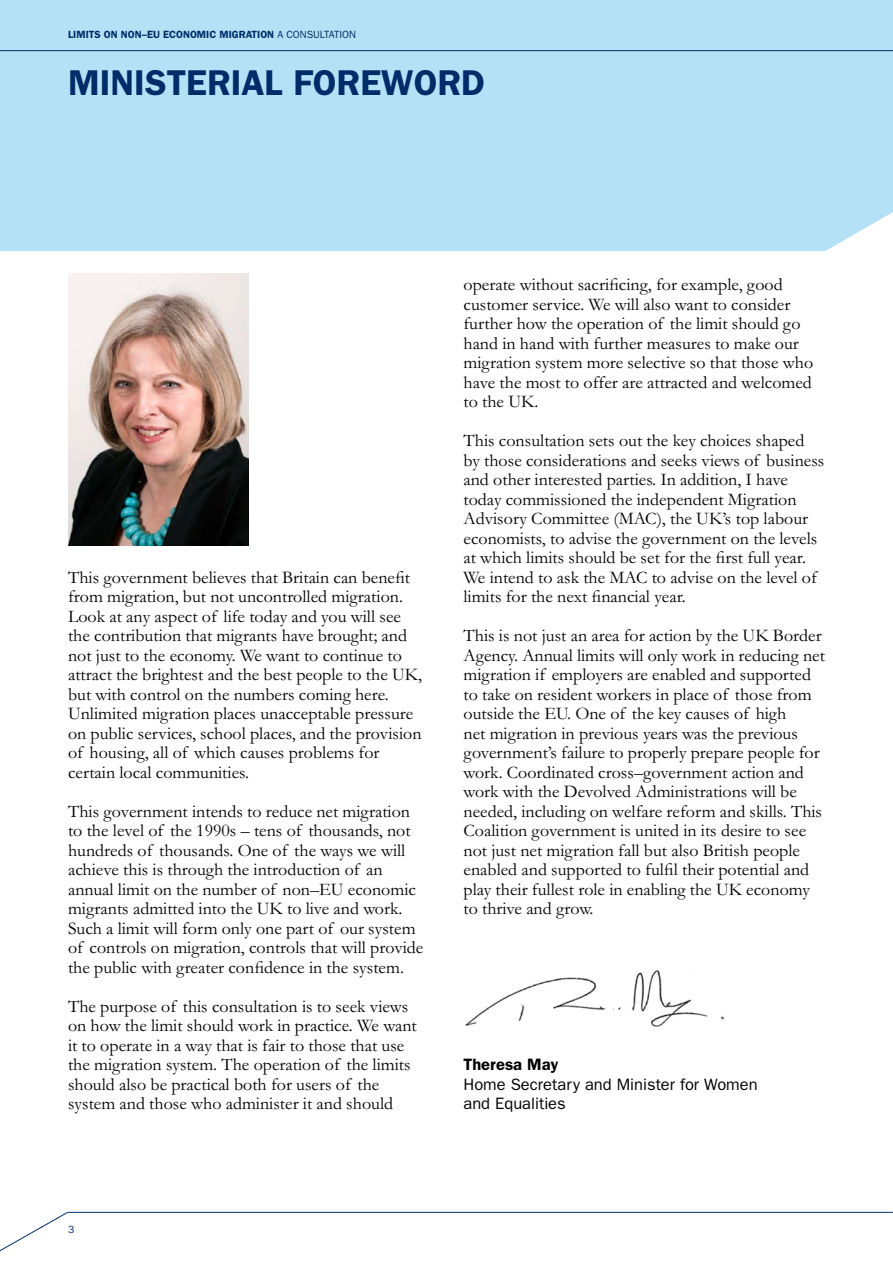
<style>
.page{position:relative;width:893px;height:1263px;background:#fff}
.page>*{position:absolute;margin:0;border:0;box-sizing:border-box;transform-origin:0 0}
.t1{font:600 36px "Franklin Gothic";color:#002d69}
.t2{font:18px/19.5px "Garamond";color:#000}
.t3{font:16.5px/19.5px "Franklin Gothic";color:#000}
.t4{font:600 16.5px "Franklin Gothic";color:#000}
.t5{font:600 10.5px "Franklin Gothic";color:#002d69}
.s1{font-weight:400}
</style>
<div class="page">
<hr style="left:68px;top:1212px;width:825px;height:1px;background:#002d69">
<svg style="left:0;top:1211px;width:69px;height:41px"></svg>
<div style="left:0;top:0;width:893px;height:251px;background:#b5e1f6"></div>
<hr style="left:0;top:50px;width:893px;height:1px;background:#002d69">
<img style="left:68px;top:273px;width:181px;height:272px">
<img style="left:465px;top:970px;width:259px;height:57px">
<p class="t5" style="left:68px;top:28px;width:289px">LIMITS ON NON–EU ECONOMIC MIGRATION <span class="s1">A CONSULTATION</span></p>
<h1 class="t1" style="left:68px;top:61px;width:418px">MINISTERIAL FOREWORD</h1>
<p class="t2" style="left:68px;top:567px;width:356px">This government believes that Britain can benefit from migration, but not uncontrolled migration.<br>Look at any aspect of life today and you will see the contribution that migrants have brought; and not just to the economy. We want to continue to attract the brightest and the best people to the UK, but with control on the numbers coming here.<br>Unlimited migration places unacceptable pressure on public services, school places, and the provision of housing, all of which causes problems for certain local communities.</p>
<p class="t2" style="left:68px;top:801px;width:357px">This government intends to reduce net migration to the level of the 1990s – tens of thousands, not hundreds of thousands. One of the ways we will achieve this is through the introduction of an annual limit on the number of non–EU economic migrants admitted into the UK to live and work.<br>Such a limit will form only one part of our system of controls on migration, controls that will provide the public with greater confidence in the system.</p>
<p class="t2" style="left:68px;top:996px;width:350px">The purpose of this consultation is to seek views on how the limit should work in practice. We want it to operate in a way that is fair to those that use the migration system. The operation of the limits should also be practical both for users of the system and those who administer it and should</p>
<p class="t2" style="left:463px;top:275px;width:351px">operate without sacrificing, for example, good customer service. We will also want to consider further how the operation of the limit should go hand in hand with further measures to make our migration system more selective so that those who have the most to offer are attracted and welcomed to the UK.</p>
<p class="t2" style="left:463px;top:431px;width:363px">This consultation sets out the key choices shaped by those considerations and seeks views of business and other interested parties. In addition, I have today commissioned the independent Migration Advisory Committee (MAC), the UK’s top labour economists, to advise the government on the levels at which limits should be set for the first full year.<br>We intend to ask the MAC to advise on the level of limits for the next financial year.</p>
<p class="t2" style="left:463px;top:626px;width:363px">This is not just an area for action by the UK Border Agency. Annual limits will only work in reducing net migration if employers are enabled and supported to take on resident workers in place of those from outside the EU. One of the key causes of high<br>net migration in previous years was the previous government’s failure to properly prepare people for work. Coordinated cross–government action and work with the Devolved Administrations will be needed, including on welfare reform and skills. This Coalition government is united in its desire to see not just net migration fall but also British people enabled and supported to fulfil their potential and play their fullest role in enabling the UK economy to thrive and grow.</p>
<p class="t4" style="left:463px;top:1055px;width:97px">Theresa May</p>
<p class="t3" style="left:463px;top:1074px;width:296px">Home Secretary and Minister for Women and Equalities</p>
</div>
